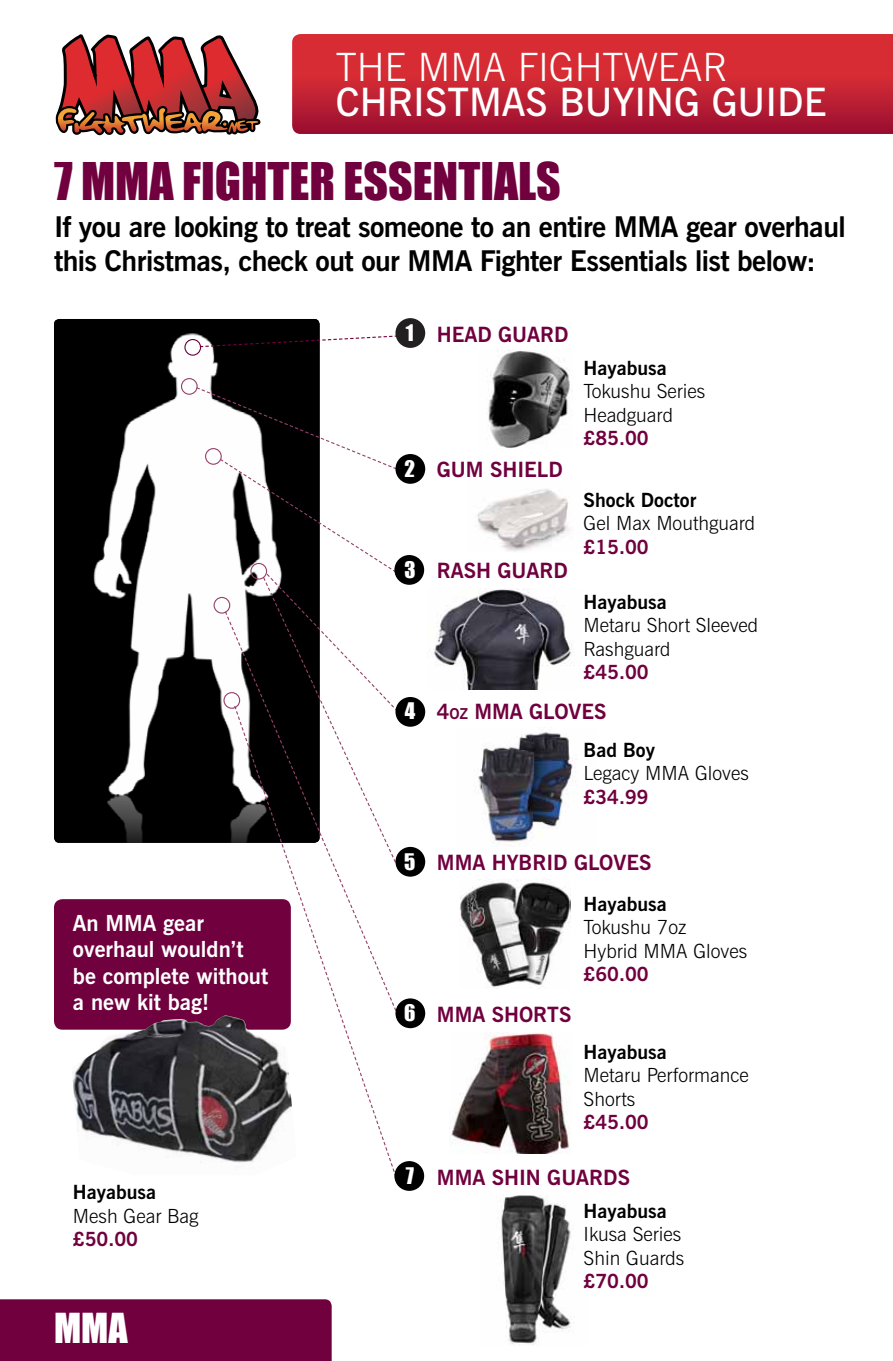
<style>
.page{position:relative;width:893px;height:1361px;background:#fff}
.page>*{position:absolute;margin:0;border:0;box-sizing:border-box;transform-origin:0 0}
.t1{font:47.7px "Impact";color:#70003e}
.t2{font:600 39px "News Gothic BT";color:#fff}
.t3{font:300 39px "News Gothic BT";color:#fff}
.t4{font:37.95px "Impact";color:#fff}
.t5{font:700 28.5px "News Gothic BT";letter-spacing:-.02em;color:#000}
.t6{font:700 22.05px/26.5px "News Gothic BT";color:#fff}
.t7{font:700 21px "News Gothic BT";color:#70003e}
.t8{font:21px "Impact";color:#fff}
.t9{font:300 19.5px/23.4px "News Gothic BT";color:#000}
.t10{font:700 19.5px "News Gothic BT";color:#000}
.t11{font:700 19.5px "News Gothic BT";color:#70003e}
.s1{font-size:15px}
</style>
<div class="page">
<div style="left:0;top:1299px;width:332px;height:62px;background:#70003e"></div>
<img style="left:434px;top:589px;width:140px;height:100px">
<img style="left:488px;top:350px;width:82px;height:98px">
<div style="left:54px;top:899px;width:237px;height:130px;background:#70003e;border-radius:9px"></div>
<svg style="left:292px;top:34px;width:601px;height:100px;background:#c42332"></svg>
<img style="left:478px;top:732px;width:98px;height:113px">
<img style="left:460px;top:880px;width:110px;height:109px">
<img style="left:449px;top:1033px;width:121px;height:120px">
<img style="left:501px;top:1195px;width:71px;height:150px">
<svg style="left:55px;top:34px;width:206px;height:101px"></svg>
<img style="left:54px;top:319px;width:266px;height:524px">
<img style="left:477px;top:489px;width:92px;height:62px">
<div style="left:184px;top:339px;width:17px;height:17px;border:1px solid #70003e;border-radius:50%"></div>
<div style="left:181px;top:378px;width:17px;height:17px;border:1px solid #94416a;border-radius:50%"></div>
<svg style="left:199px;top:335px;width:196px;height:13px"></svg>
<svg style="left:195px;top:386px;width:202px;height:457px"></svg>
<svg style="left:224px;top:610px;width:176px;height:290px"></svg>
<svg style="left:233px;top:704px;width:164px;height:468px"></svg>
<div style="left:395px;top:318px;width:30px;height:30px;background:#221f20;border-radius:50%"></div>
<div style="left:395px;top:454px;width:30px;height:30px;background:#000;border-radius:50%"></div>
<div style="left:394px;top:555px;width:30px;height:30px;background:#000;border-radius:50%"></div>
<div style="left:395px;top:697px;width:30px;height:30px;background:#000;border-radius:50%"></div>
<div style="left:395px;top:847px;width:30px;height:29px;background:#000;border-radius:50%"></div>
<div style="left:395px;top:998px;width:30px;height:30px;background:#000;border-radius:50%"></div>
<div style="left:394px;top:1161px;width:30px;height:30px;background:#000;border-radius:50%"></div>
<img style="left:72px;top:1015px;width:224px;height:157px">
<h2 class="t3" style="left:336px;top:44px;width:393px">THE MMA FIGHTWEAR</h2>
<h2 class="t2" style="left:336px;top:78px;width:492px">CHRISTMAS BUYING GUIDE</h2>
<h1 class="t1" style="left:54px;top:144px;width:508px">7 MMA FIGHTER ESSENTIALS</h1>
<h3 class="t5" style="left:54px;top:210px;width:582px">If you are looking to treat someone to an entire MMA</h3>
<h3 class="t5" style="left:686px;top:210px;width:161px">gear overhaul</h3>
<h3 class="t5" style="left:54px;top:244px;width:376px">this Christmas, check out our MMA</h3>
<h3 class="t5" style="left:480px;top:244px;width:338px">Fighter Essentials list below:</h3>
<p class="t6" style="left:73px;top:909px;width:50px">An MMA</p>
<p class="t6" style="left:73px;top:909px;width:197px;text-indent:90px">gear overhaul wouldn’t be complete without a new kit bag!</p>
<p class="t10" style="left:73px;top:1180px;width:85px">Hayabusa</p>
<p class="t9" style="left:73px;top:1204px;width:127px">Mesh Gear Bag</p>
<p class="t11" style="left:73px;top:1227px;width:66px">£50.00</p>
<h3 class="t4" style="left:54px;top:1299px;width:75px">MMA</h3>
<p class="t8" style="left:406px;top:316px;width:10px">1</p>
<p class="t7" style="left:437px;top:322px;width:133px">Head Guard</p>
<p class="t10" style="left:584px;top:356px;width:85px">Hayabusa</p>
<p class="t9" style="left:584px;top:380px;width:123px">Tokushu Series<br>Headguard</p>
<p class="t11" style="left:584px;top:426px;width:66px">£85.00</p>
<p class="t8" style="left:405px;top:452px;width:12px">2</p>
<p class="t7" style="left:437px;top:457px;width:127px">Gum Sh ield</p>
<p class="t10" style="left:584px;top:488px;width:114px">Shock Doctor</p>
<p class="t9" style="left:584px;top:511px;width:173px">Gel Max Mouthguard</p>
<p class="t11" style="left:584px;top:535px;width:66px">£15.00</p>
<p class="t8" style="left:404px;top:553px;width:13px">3</p>
<p class="t7" style="left:437px;top:558px;width:132px">Rash Guard</p>
<p class="t10" style="left:584px;top:590px;width:85px">Hayabusa</p>
<p class="t9" style="left:584px;top:613px;width:176px">Metaru Short Sleeved<br>Rashguard</p>
<p class="t11" style="left:584px;top:660px;width:66px">£45.00</p>
<p class="t8" style="left:405px;top:694px;width:12px">4</p>
<p class="t7" style="left:437px;top:699px;width:55px">4<span class="s1">oz</span> MMA</p>
<p class="t7" style="left:529px;top:699px;width:76px">Gloves</p>
<p class="t10" style="left:584px;top:738px;width:73px">Bad Boy</p>
<p class="t9" style="left:584px;top:761px;width:167px">Legacy MMA Gloves</p>
<p class="t11" style="left:584px;top:785px;width:66px">£34.99</p>
<p class="t8" style="left:404px;top:845px;width:13px">5</p>
<p class="t7" style="left:437px;top:850px;width:17px">MMA</p>
<p class="t7" style="left:492px;top:850px;width:158px">Hybrid Gloves</p>
<p class="t10" style="left:584px;top:892px;width:85px">Hayabusa</p>
<p class="t9" style="left:584px;top:915px;width:165px">Tokushu 7oz<br>Hybrid MMA Gloves</p>
<p class="t11" style="left:584px;top:962px;width:66px">£60.00</p>
<p class="t8" style="left:404px;top:997px;width:13px">6</p>
<p class="t7" style="left:437px;top:1001px;width:17px">MMA</p>
<p class="t7" style="left:492px;top:1001px;width:78px">Shorts</p>
<p class="t10" style="left:584px;top:1040px;width:85px">Hayabusa</p>
<p class="t9" style="left:584px;top:1063px;width:167px">Metaru Performance<br>Shorts</p>
<p class="t11" style="left:584px;top:1110px;width:66px">£45.00</p>
<p class="t8" style="left:406px;top:1159px;width:10px">7</p>
<p class="t7" style="left:437px;top:1164px;width:17px">MMA</p>
<p class="t7" style="left:492px;top:1164px;width:137px">Sh in Guards</p>
<p class="t10" style="left:584px;top:1199px;width:85px">Hayabusa</p>
<p class="t9" style="left:584px;top:1222px;width:102px">Ikusa Series<br>Shin Guards</p>
<p class="t11" style="left:584px;top:1269px;width:66px">£70.00</p>
</div>
